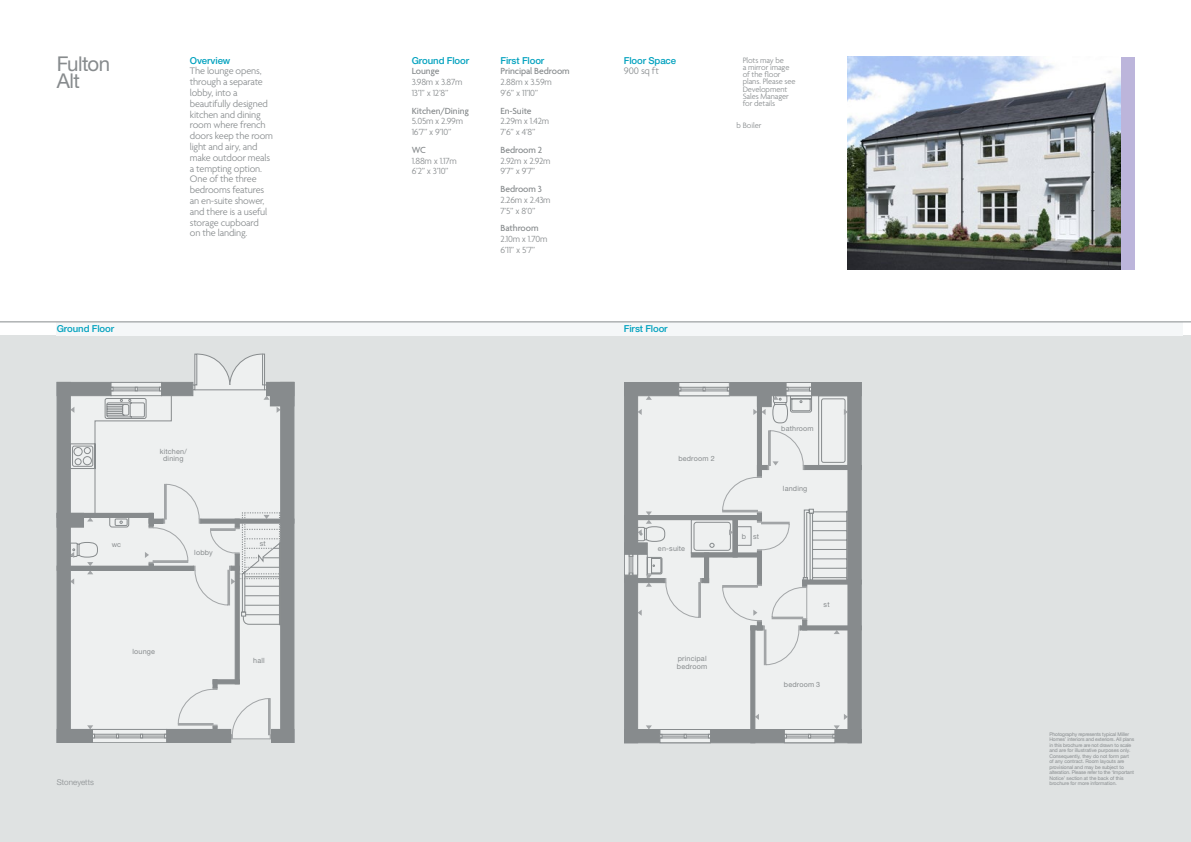
<style>
.page{position:relative;width:1191px;height:842px;background:#fff}
.page>*{position:absolute;margin:0;border:0;box-sizing:border-box;transform-origin:0 0}
.t1{font:20.4px/16.8px "Helvetica Neue LT Std";letter-spacing:-.025em;color:#878b8d}
.t2{font:300 10.2px/10.8px "Agenda";letter-spacing:-.015em;color:#878b8d}
.t3{font:300 9.6px/10.8px "Agenda";letter-spacing:-.025em;color:#878b8d}
.t4{font:500 9.6px "Agenda";letter-spacing:-.01em;color:#878b8d}
.t5{font:500 9.6px "Helvetica Neue LT Std";letter-spacing:-.01em;color:#00a1be}
.t6{font:300 8.4px/7.2px "Agenda";letter-spacing:-.01em;color:#878b8d}
.t7{font:300 8px "Helvetica Neue LT Std";letter-spacing:.01em;color:#878b8d}
.t8{font:7.2px/7.7px "Helvetica Neue";letter-spacing:.025em;color:#878b8d}
.t9{font:5px/5.5px "Helvetica Neue LT Std";letter-spacing:-.005em;color:#878b8d}
</style>
<div class="page">
<div style="left:0;top:336px;width:1191px;height:506px;background:#dfe2e2"></div>
<div style="left:57px;top:322px;width:1126px;height:14px;background:#f5f7f8"></div>
<hr style="left:0;top:322px;width:1191px;height:1px;background:#878b8d">
<div style="left:1120px;top:57px;width:14px;height:212px;background:#bcb5db"></div>
<img style="left:848px;top:57px;width:272px;height:212px">
<div style="left:637px;top:396px;width:210px;height:348px;background:#eef0f0"></div>
<div style="left:676px;top:509px;width:172px;height:235px;background:#eef0f0"></div>
<svg style="left:638px;top:409px;width:3px;height:6px"></svg>
<svg style="left:646px;top:396px;width:6px;height:4px"></svg>
<svg style="left:638px;top:511px;width:14px;height:24px"></svg>
<svg style="left:638px;top:610px;width:3px;height:6px"></svg>
<svg style="left:646px;top:725px;width:6px;height:4px"></svg>
<svg style="left:755px;top:714px;width:4px;height:6px"></svg>
<svg style="left:833px;top:630px;width:6px;height:4px"></svg>
<svg style="left:646px;top:574px;width:6px;height:13px"></svg>
<svg style="left:844px;top:409px;width:3px;height:6px"></svg>
<svg style="left:753px;top:409px;width:12px;height:6px"></svg>
<svg style="left:772px;top:396px;width:6px;height:4px"></svg>
<svg style="left:767px;top:430px;width:38px;height:40px"></svg>
<svg style="left:750px;top:665px;width:5px;height:64px"></svg>
<div style="left:757px;top:551px;width:4px;height:33px;border:1px solid #878b8d"></div>
<svg style="left:722px;top:476px;width:67px;height:76px"></svg>
<div style="left:757px;top:382px;width:4px;height:94px;border:1px solid #878b8d"></div>
<svg style="left:722px;top:580px;width:85px;height:85px"></svg>
<div style="left:733px;top:515px;width:4px;height:42px;border:1px solid #878b8d"></div>
<hr style="left:704px;top:553px;width:4px;height:30px;background:#878b8d">
<div style="left:704px;top:553px;width:5px;height:30px;border:1px solid #878b8d"></div>
<div style="left:624px;top:543px;width:23px;height:11px;background:#878b8d"></div>
<div style="left:691px;top:553px;width:70px;height:4px;border:1px solid #878b8d"></div>
<svg style="left:664px;top:578px;width:45px;height:40px"></svg>
<div style="left:624px;top:578px;width:40px;height:5px;background:#878b8d"></div>
<hr style="left:624px;top:516px;width:137px;height:4px;background:#878b8d">
<div style="left:624px;top:515px;width:137px;height:5px;border:1px solid #878b8d"></div>
<div style="left:800px;top:626px;width:61px;height:4px;border:1px solid #878b8d"></div>
<hr style="left:802px;top:580px;width:59px;height:4px;background:#878b8d">
<hr style="left:805px;top:465px;width:56px;height:4px;background:#878b8d">
<div style="left:804px;top:465px;width:57px;height:5px;border:1px solid #878b8d"></div>
<hr style="left:757px;top:465px;width:10px;height:4px;background:#878b8d">
<div style="left:757px;top:465px;width:10px;height:5px;border:1px solid #878b8d"></div>
<div style="left:750px;top:626px;width:13px;height:4px;border:1px solid #878b8d"></div>
<div style="left:624px;top:729px;width:237px;height:14px;background:#878b8d"></div>
<div style="left:624px;top:382px;width:237px;height:14px;background:#878b8d"></div>
<div style="left:847px;top:382px;width:14px;height:361px;background:#878b8d;border:1px solid #878b8d"></div>
<div style="left:624px;top:382px;width:14px;height:361px;background:#878b8d"></div>
<div style="left:757px;top:382px;width:14px;height:25px;background:#878b8d"></div>
<svg style="left:624px;top:554px;width:14px;height:21px"></svg>
<svg style="left:629px;top:554px;width:4px;height:21px"></svg>
<svg style="left:786px;top:382px;width:25px;height:14px"></svg>
<svg style="left:786px;top:387px;width:25px;height:4px"></svg>
<svg style="left:660px;top:729px;width:50px;height:14px"></svg>
<svg style="left:660px;top:734px;width:50px;height:4px"></svg>
<svg style="left:680px;top:384px;width:47px;height:10px"></svg>
<div style="left:678px;top:382px;width:51px;height:14px;border:1px solid #878b8d"></div>
<svg style="left:678px;top:387px;width:51px;height:4px"></svg>
<svg style="left:784px;top:738px;width:51px;height:5px"></svg>
<svg style="left:784px;top:714px;width:64px;height:24px"></svg>
<div style="left:57px;top:381px;width:237px;height:362px;background:#eef0f0"></div>
<svg style="left:230px;top:698px;width:42px;height:41px"></svg>
<hr style="left:232px;top:739px;width:38px;height:1px;background:#a2a5a7">
<svg style="left:70px;top:381px;width:39px;height:244px"></svg>
<svg style="left:109px;top:353px;width:172px;height:272px"></svg>
<svg style="left:70px;top:407px;width:4px;height:6px"></svg>
<svg style="left:276px;top:407px;width:4px;height:6px"></svg>
<svg style="left:263px;top:396px;width:7px;height:4px"></svg>
<svg style="left:70px;top:578px;width:4px;height:6px"></svg>
<svg style="left:70px;top:552px;width:4px;height:6px"></svg>
<svg style="left:87px;top:562px;width:6px;height:12px"></svg>
<svg style="left:87px;top:518px;width:6px;height:3px"></svg>
<div style="left:266px;top:382px;width:28px;height:14px;background:#878b8d"></div>
<div style="left:272px;top:729px;width:22px;height:14px;background:#878b8d"></div>
<div style="left:167px;top:729px;width:64px;height:14px;background:#878b8d"></div>
<div style="left:57px;top:729px;width:35px;height:14px;background:#878b8d"></div>
<div style="left:270px;top:382px;width:24px;height:24px;background:#878b8d"></div>
<div style="left:161px;top:382px;width:32px;height:14px;background:#878b8d"></div>
<div style="left:57px;top:382px;width:54px;height:14px;background:#878b8d"></div>
<div style="left:57px;top:513px;width:26px;height:14px;background:#878b8d"></div>
<div style="left:57px;top:513px;width:27px;height:14px;border:1px solid #878b8d"></div>
<hr style="left:57px;top:513px;width:96px;height:4px;background:#878b8d">
<div style="left:57px;top:513px;width:96px;height:5px;border:1px solid #878b8d"></div>
<div style="left:57px;top:566px;width:136px;height:4px;border:1px solid #878b8d"></div>
<svg style="left:178px;top:680px;width:39px;height:47px"></svg>
<div style="left:213px;top:680px;width:26px;height:4px;border:1px solid #878b8d"></div>
<hr style="left:213px;top:726px;width:4px;height:17px;background:#878b8d">
<hr style="left:235px;top:554px;width:4px;height:130px;background:#878b8d">
<svg style="left:145px;top:484px;width:135px;height:132px"></svg>
<div style="left:280px;top:382px;width:14px;height:361px;background:#878b8d;border:1px solid #878b8d"></div>
<div style="left:57px;top:382px;width:13px;height:361px;background:#878b8d"></div>
<svg style="left:111px;top:382px;width:51px;height:14px"></svg>
<svg style="left:111px;top:387px;width:51px;height:4px"></svg>
<svg style="left:193px;top:354px;width:74px;height:36px"></svg>
<hr style="left:195px;top:390px;width:69px;height:1px;background:#878b8d">
<svg style="left:92px;top:738px;width:75px;height:5px"></svg>
<svg style="left:87px;top:725px;width:80px;height:13px"></svg>
<h1 class="t1" style="left:57px;top:55px;width:55px">Fulton<br>Alt</h1>
<h3 class="t5" style="left:190px;top:54px;width:42px">Overview</h3>
<p class="t2" style="left:190px;top:66px;width:85px">The lounge opens, through a separate lobby, into a beautifully designed kitchen and dining room where french doors keep the room light and airy, and make outdoor meals a tempting option.<br>One of the three bedrooms features an en-suite shower, and there is a useful storage cupboard<br>on the landing.</p>
<h3 class="t8" style="left:256px;top:66px;width:8px">st</h3>
<h3 class="t8" style="left:217px;top:145px;width:38px">bedroom 3</h3>
<h3 class="t5" style="left:412px;top:54px;width:59px">Ground Floor</h3>
<h3 class="t4" style="left:412px;top:66px;width:29px">Lounge</h3>
<h3 class="t3" style="left:412px;top:77px;width:52px">3.98m x 3.87m<br>13’1” x 12’8”</h3>
<h3 class="t4" style="left:412px;top:105px;width:59px">Kitchen/Dining</h3>
<h3 class="t3" style="left:412px;top:116px;width:53px">5.05m x 2.99m<br>16’7” x 9’10”</h3>
<h3 class="t4" style="left:412px;top:145px;width:16px">WC</h3>
<h3 class="t3" style="left:412px;top:156px;width:47px">1.88m x 1.17m<br>6’2” x 3’10”</h3>
<h3 class="t5" style="left:500px;top:54px;width:45px">First Floor</h3>
<h3 class="t4" style="left:500px;top:66px;width:71px">Principal Bedroom</h3>
<h3 class="t3" style="left:500px;top:77px;width:53px">2.88m x 3.59m<br>9’6” x 11’10”</h3>
<h3 class="t4" style="left:500px;top:105px;width:33px">En-Suite</h3>
<h3 class="t3" style="left:500px;top:116px;width:50px">2.29m x 1.42m<br>7’6” x 4’8”</h3>
<h3 class="t4" style="left:500px;top:145px;width:43px">Bedroom 2</h3>
<h3 class="t3" style="left:500px;top:156px;width:52px">2.92m x 2.92m<br>9’7” x 9’7”</h3>
<h3 class="t4" style="left:500px;top:184px;width:43px">Bedroom 3</h3>
<h3 class="t3" style="left:500px;top:195px;width:52px">2.26m x 2.43m<br>7’5” x 8’0”</h3>
<h3 class="t4" style="left:500px;top:223px;width:40px">Bathroom</h3>
<h3 class="t3" style="left:500px;top:234px;width:48px">2.10m x 1.70m<br>6’11” x 5’7”</h3>
<h3 class="t5" style="left:624px;top:54px;width:54px">Floor Space</h3>
<h2 class="t2" style="left:624px;top:66px;width:37px">900 sq ft</h2>
<h3 class="t5" style="left:57px;top:323px;width:59px">Ground Floor</h3>
<h3 class="t5" style="left:624px;top:323px;width:45px">First Floor</h3>
<h3 class="t6" style="left:742px;top:57px;width:54px">Plots may be<br>a mirror image of the floor plans. Please see<br>Development<br>Sales Manager for details</h3>
<h3 class="t6" style="left:736px;top:123px;width:26px">b Boiler</h3>
<h3 class="t8" style="left:112px;top:541px;width:11px">wc</h3>
<h3 class="t8" style="left:160px;top:448px;width:28px;text-align:center">kitchen/ dining</h3>
<h3 class="t8" style="left:194px;top:548px;width:20px">lobby</h3>
<h3 class="t8" style="left:133px;top:648px;width:24px">lounge</h3>
<h3 class="t8" style="left:260px;top:540px;width:8px">st</h3>
<h3 class="t8" style="left:253px;top:657px;width:13px">hall</h3>
<h3 class="t7" style="left:57px;top:777px;width:39px">Stoneyetts</h3>
<h3 class="t8" style="left:678px;top:455px;width:38px">bedroom 2</h3>
<h3 class="t8" style="left:658px;top:545px;width:29px">en-suite</h3>
<h3 class="t8" style="left:677px;top:655px;width:32px">principal bedroom</h3>
<h3 class="t8" style="left:741px;top:533px;width:19px">b st</h3>
<h3 class="t8" style="left:781px;top:425px;width:34px">bathroom</h3>
<h3 class="t8" style="left:783px;top:485px;width:26px">landing</h3>
<h3 class="t8" style="left:823px;top:601px;width:8px">st</h3>
<h3 class="t8" style="left:784px;top:681px;width:38px">bedroom 3</h3>
<p class="t9" style="left:1049px;top:731px;width:86px">Photography represents typical Miller Homes’ interiors and exteriors. All plans in this brochure are not drawn to scale and are for illustrative purposes only.<br>Consequently, they do not form part of any contract. Room layouts are provisional and may be subject to alteration. Please refer to the ‘Important Notice’ section at the back of this brochure for more information.</p>
</div>
